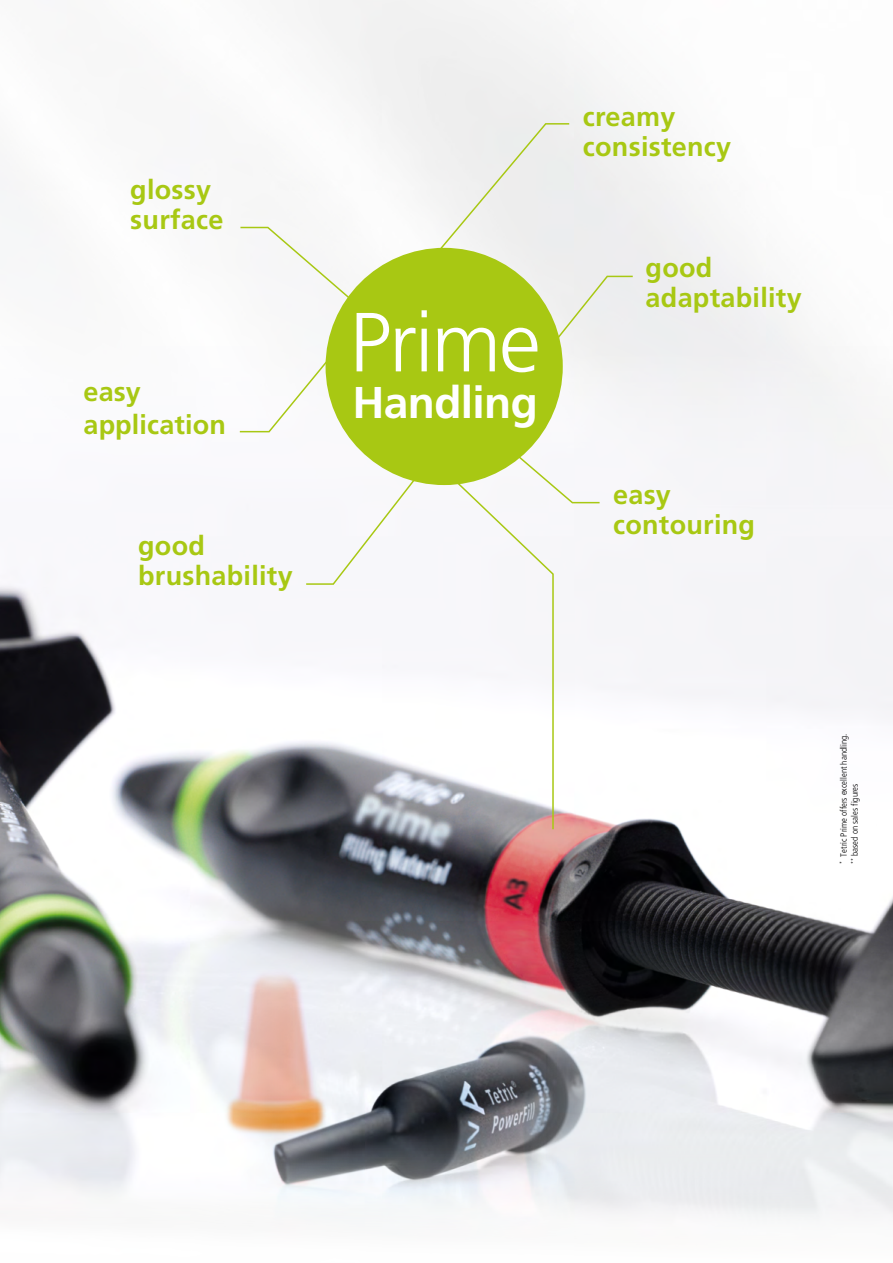
<style>
.page{position:relative;width:893px;height:1263px;background:#fff}
.page>*{position:absolute;margin:0;border:0;box-sizing:border-box;transform-origin:0 0}
.t1{font:300 83.7px "Frutiger";letter-spacing:-.025em;color:#fff}
.t2{font:700 44.4px "Frutiger";letter-spacing:-.015em;color:#fff}
.t3{font:700 27px/30px "Frutiger";letter-spacing:.01em;color:#a8c813}
.t4{font:300 condensed 9px/11.2px "Frutiger";color:#000}
</style>
<div class="page">
<img style="left:0;top:0;width:808px;height:346px">
<img style="left:0;top:346px;width:893px;height:873px">
<img style="left:175px;top:922px;width:466px;height:297px">
<svg style="left:0;top:767px;width:7px;height:452px"></svg>
<svg style="left:239px;top:226px;width:120px;height:81px"></svg>
<svg style="left:238px;top:327px;width:108px;height:106px"></svg>
<svg style="left:305px;top:446px;width:136px;height:139px"></svg>
<div style="left:533px;top:275px;width:101px;height:93px;background:#eeeeef"></div>
<div style="left:429px;top:122px;width:142px;height:141px;background:#eee"></div>
<svg style="left:449px;top:448px;width:152px;height:383px"></svg>
<div style="left:326px;top:248px;width:237px;height:237px;background:#a8c813;border-radius:50%"></div>
<p class="t3" style="left:130px;top:174px;width:95px">glossy surface</p>
<p class="t3" style="left:84px;top:375px;width:144px;line-height:33px">easy application</p>
<p class="t3" style="left:138px;top:530px;width:156px">good brushability</p>
<h1 class="t1" style="left:349px;top:295px;width:193px">Prime</h1>
<h2 class="t2" style="left:352px;top:377px;width:187px">Handling</h2>
<p class="t3" style="left:583px;top:102px;width:150px">creamy consistency</p>
<p class="t3" style="left:646px;top:253px;width:158px">good adaptability</p>
<p class="t3" style="left:613px;top:480px;width:143px">easy contouring</p>
<p class="t4" style="left:838px;top:864px;width:131px;rotate:-90deg"><sup>*</sup> Tetric Prime offers excellent handling. <sup>**</sup> based on sales figures</p>
</div>
